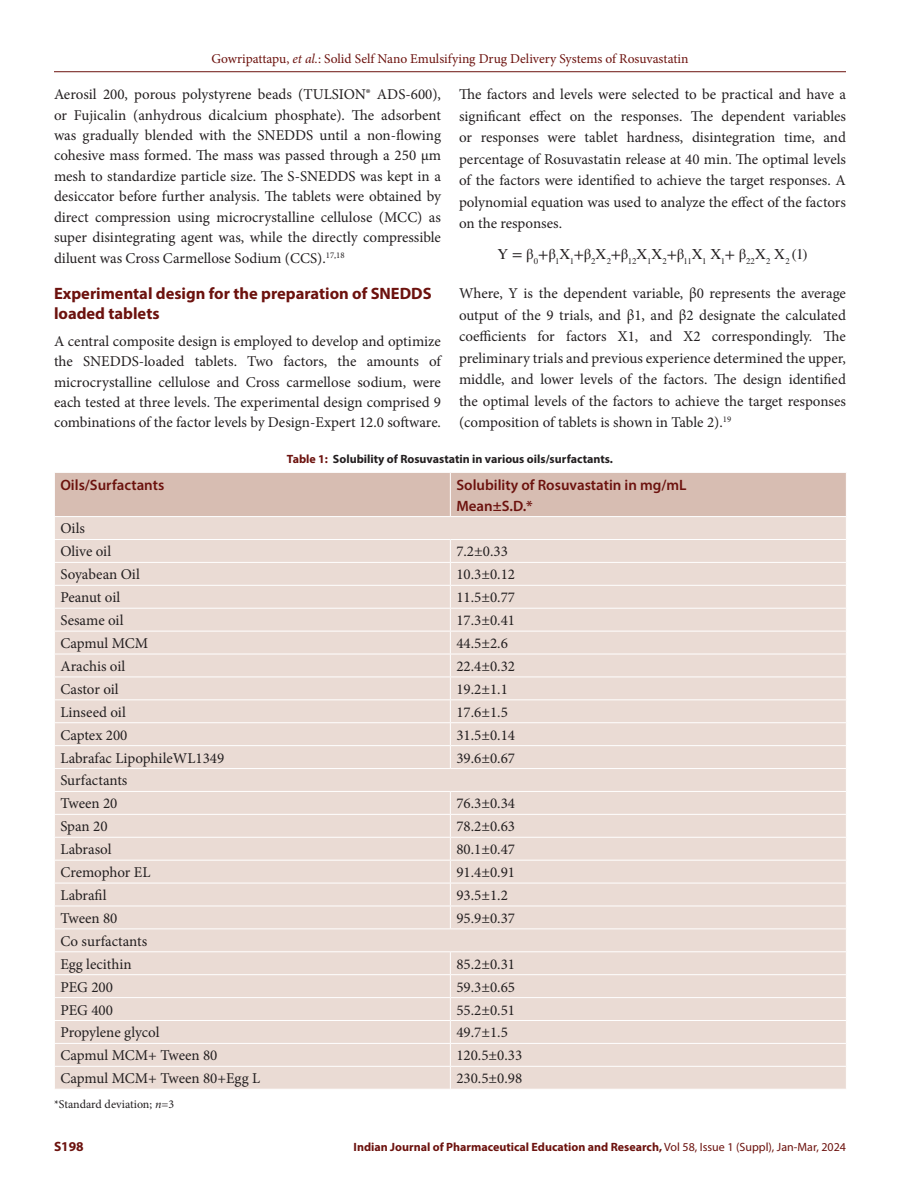
<style>
.page{position:relative;width:918px;height:1188px;background:#fff}
.page>*{position:absolute;margin:0;border:0;box-sizing:border-box;transform-origin:0 0}
.Heading_2{font:700 16.5px/20.5px "Myriad Pro";color:#6c120e}
.Body_text__FO{font:15px/20.5px "Minion Pro";color:#231f20;text-align:justify}
.Table_Body{font:15px "Minion Pro";color:#231f20}
.Body_text{font:15px/21.6px "Minion Pro";letter-spacing:-.005em;color:#231f20;text-align:justify}
.Table_Header{font:600 15px "Myriad Pro";color:#6c120e}
.Equation{font:15px "STIX General";color:#231f20}
.t1{font:13.5px "Minion Pro";color:#6c120e}
.t2{font:700 13.5px "Myriad Pro";color:#6c120e}
.t3{font:700 12px "Myriad Pro";color:#6c120e}
.Table_Caption{font:700 12px "Myriad Pro";color:#231f20}
.Table_Footnote{font:12px "Minion Pro";color:#231f20}
.s1{font-style:italic}
.s2{color:#6c120e}
.s3{font-weight:400}
</style>
<div class="page">
<hr style="left:54px;top:71px;width:792px;height:1px;background:#6c120e">
<svg style="left:55px;top:472px;width:791px;height:617px;background:#e9dad3"></svg>
<p class="t1" style="left:211px;top:50px;width:479px">Gowripattapu, <span class="s1">et al.</span>: Solid Self Nano Emulsifying Drug Delivery Systems of Rosuvastatin</p>
<p class="Body_text__FO" style="left:54px;top:84px;width:389px">Aerosil 200, porous polystyrene beads (TULSION® ADS-600), or Fujicalin (anhydrous dicalcium phosphate). The adsorbent was gradually blended with the SNEDDS until a non-flowing cohesive mass formed. The mass was passed through a 250 μm mesh to standardize particle size. The S-SNEDDS was kept in a desiccator before further analysis. The tablets were obtained by direct compression using microcrystalline cellulose (MCC) as super disintegrating agent was, while the directly compressible diluent was Cross Carmellose Sodium (CCS).<sup>17,18</sup></p>
<p class="Heading_2" style="left:54px;top:282px;width:379px">Experimental design for the preparation of SNEDDS loaded tablets</p>
<p class="Body_text__FO" style="left:54px;top:331px;width:389px">A central composite design is employed to develop and optimize the SNEDDS-loaded tablets. Two factors, the amounts of microcrystalline cellulose and Cross carmellose sodium, were each tested at three levels. The experimental design comprised 9 combinations of the factor levels by Design-Expert 12.0 software.</p>
<p class="Body_text__FO" style="left:459px;top:84px;width:389px;line-height:21.6px">The factors and levels were selected to be practical and have a significant effect on the responses. The dependent variables or responses were tablet hardness, disintegration time, and percentage of Rosuvastatin release at 40 min. The optimal levels of the factors were identified to achieve the target responses. A polynomial equation was used to analyze the effect of the factors on the responses.</p>
<p class="Equation" style="left:497px;top:243px;width:312px">Y = β<sub>0</sub>+β<sub>1</sub>X<sub>1</sub>+β<sub>2</sub>X<sub>2</sub>+β<sub>12</sub>X<sub>1</sub>X<sub>2</sub>+β<sub>11</sub>X<sub>1</sub> X<sub>1</sub>+ β<sub>22</sub>X<sub>2</sub> X<sub>2</sub> (1)</p>
<p class="Body_text" style="left:459px;top:283px;width:389px">Where, Y is the dependent variable, β0 represents the average output of the 9 trials, and β1, and β2 designate the calculated coefficients for factors X1, and X2 correspondingly. The preliminary trials and previous experience determined the upper, middle, and lower levels of the factors. The design identified the optimal levels of the factors to achieve the target responses (composition of tablets is shown in Table 2).<sup>19</sup></p>
<p class="Table_Caption" style="left:287px;top:451px;width:328px"><span class="s2">Table 1:</span> Solubility of Rosuvastatin in various oils/surfactants.</p>
<p class="Table_Header" style="left:60px;top:475px;width:105px">Oils/Surfactants</p>
<p class="Table_Header" style="left:456px;top:475px;width:232px">Solubility of Rosuvastatin in mg/mL</p>
<p class="Table_Header" style="left:456px;top:496px;width:78px">Mean±S.D.*</p>
<p class="Table_Body" style="left:60px;top:519px;width:26px">Oils</p>
<p class="Table_Body" style="left:60px;top:542px;width:52px">Olive oil</p>
<p class="Table_Body" style="left:456px;top:542px;width:53px">7.2±0.33</p>
<p class="Table_Body" style="left:60px;top:564px;width:81px">Soyabean Oil</p>
<p class="Table_Body" style="left:456px;top:564px;width:60px">10.3±0.12</p>
<p class="Table_Body" style="left:60px;top:587px;width:61px">Peanut oil</p>
<p class="Table_Body" style="left:456px;top:587px;width:60px">11.5±0.77</p>
<p class="Table_Body" style="left:60px;top:610px;width:65px">Sesame oil</p>
<p class="Table_Body" style="left:456px;top:610px;width:60px">17.3±0.41</p>
<p class="Table_Body" style="left:60px;top:633px;width:89px">Capmul MCM</p>
<p class="Table_Body" style="left:456px;top:633px;width:53px">44.5±2.6</p>
<p class="Table_Body" style="left:60px;top:656px;width:66px">Arachis oil</p>
<p class="Table_Body" style="left:456px;top:656px;width:60px">22.4±0.32</p>
<p class="Table_Body" style="left:60px;top:679px;width:60px">Castor oil</p>
<p class="Table_Body" style="left:456px;top:679px;width:53px">19.2±1.1</p>
<p class="Table_Body" style="left:60px;top:702px;width:67px">Linseed oil</p>
<p class="Table_Body" style="left:456px;top:702px;width:53px">17.6±1.5</p>
<p class="Table_Body" style="left:60px;top:725px;width:69px">Captex 200</p>
<p class="Table_Body" style="left:456px;top:725px;width:60px">31.5±0.14</p>
<p class="Table_Body" style="left:60px;top:748px;width:165px">Labrafac LipophileWL1349</p>
<p class="Table_Body" style="left:456px;top:748px;width:60px">39.6±0.67</p>
<p class="Table_Body" style="left:60px;top:771px;width:69px">Surfactants</p>
<p class="Table_Body" style="left:60px;top:794px;width:59px">Tween 20</p>
<p class="Table_Body" style="left:456px;top:794px;width:60px">76.3±0.34</p>
<p class="Table_Body" style="left:60px;top:816px;width:49px">Span 20</p>
<p class="Table_Body" style="left:456px;top:816px;width:60px">78.2±0.63</p>
<p class="Table_Body" style="left:60px;top:839px;width:53px">Labrasol</p>
<p class="Table_Body" style="left:456px;top:839px;width:60px">80.1±0.47</p>
<p class="Table_Body" style="left:60px;top:862px;width:92px">Cremophor EL</p>
<p class="Table_Body" style="left:456px;top:862px;width:60px">91.4±0.91</p>
<p class="Table_Body" style="left:60px;top:885px;width:48px">Labrafil</p>
<p class="Table_Body" style="left:456px;top:885px;width:53px">93.5±1.2</p>
<p class="Table_Body" style="left:60px;top:908px;width:59px">Tween 80</p>
<p class="Table_Body" style="left:456px;top:908px;width:60px">95.9±0.37</p>
<p class="Table_Body" style="left:60px;top:931px;width:88px">Co surfactants</p>
<p class="Table_Body" style="left:60px;top:954px;width:73px">Egg lecithin</p>
<p class="Table_Body" style="left:456px;top:954px;width:60px">85.2±0.31</p>
<p class="Table_Body" style="left:60px;top:977px;width:54px">PEG 200</p>
<p class="Table_Body" style="left:456px;top:977px;width:60px">59.3±0.65</p>
<p class="Table_Body" style="left:60px;top:1000px;width:54px">PEG 400</p>
<p class="Table_Body" style="left:456px;top:1000px;width:60px">55.2±0.51</p>
<p class="Table_Body" style="left:60px;top:1023px;width:101px">Propylene glycol</p>
<p class="Table_Body" style="left:456px;top:1023px;width:53px">49.7±1.5</p>
<p class="Table_Body" style="left:60px;top:1045px;width:159px">Capmul MCM+ Tween 80</p>
<p class="Table_Body" style="left:456px;top:1045px;width:67px">120.5±0.33</p>
<p class="Table_Body" style="left:60px;top:1068px;width:201px">Capmul MCM+ Tween 80+Egg L</p>
<p class="Table_Body" style="left:456px;top:1068px;width:67px">230.5±0.98</p>
<p class="Table_Footnote" style="left:54px;top:1096px;width:122px">*Standard deviation; <span class="s1">n</span>=3</p>
<p class="t2" style="left:54px;top:1137px;width:31px">S198</p>
<p class="t3" style="left:354px;top:1139px;width:494px">Indian Journal of Pharmaceutical Education and Research, <span class="s3">Vol 58, Issue 1 (Suppl), Jan-Mar, 2024</span></p>
</div>
